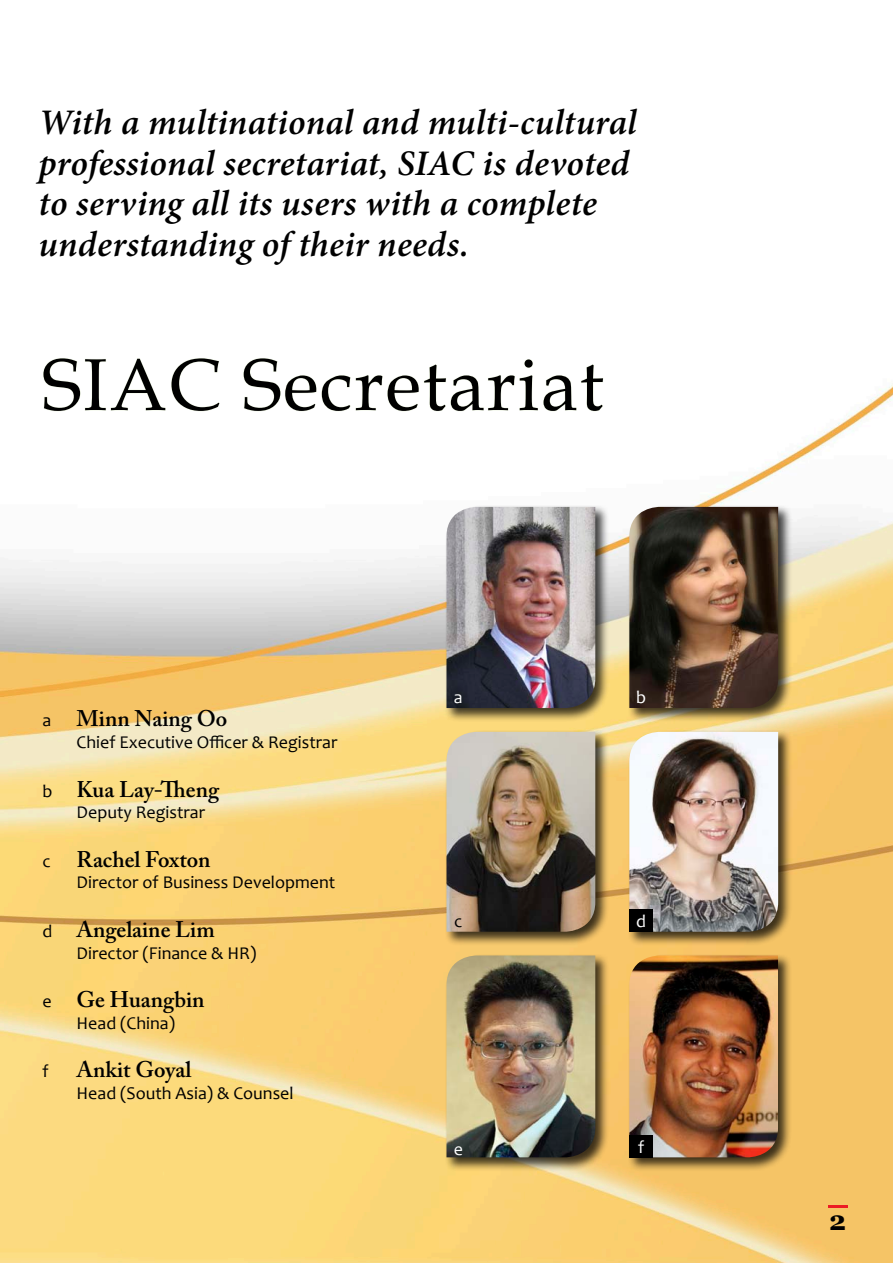
<style>
.page{position:relative;width:893px;height:1263px;background:#fff}
.page>*{position:absolute;margin:0;border:0;box-sizing:border-box;transform-origin:0 0}
.t1{font:73.5px "Book Antiqua";letter-spacing:.025em;color:#000}
.t2{font:italic 600 36px/40.5px "Minion Pro";letter-spacing:.005em;color:#000}
.t3{font:700 27px "Georgia";color:#000}
.t4{font:600 22.5px "Adobe Caslon Pro";color:#000}
.t5{font:18px "Candara";color:#000}
.t6{font:18px "Candara";color:#fff}
.s1{font-family:"Candara";font-weight:400;font-size:18px}
</style>
<div class="page">
<img style="left:0;top:383px;width:893px;height:880px">
<svg style="left:43px;top:358px;width:177px;height:54px"></svg>
<svg style="left:243px;top:358px;width:361px;height:54px"></svg>
<div style="left:444px;top:505px;width:165px;height:217px;background:#000;opacity:.75"></div>
<img style="left:446px;top:507px;width:149px;height:201px">
<div style="left:627px;top:505px;width:165px;height:217px;background:#000;opacity:.75"></div>
<img style="left:629px;top:507px;width:149px;height:201px">
<div style="left:444px;top:730px;width:165px;height:216px;background:#000;opacity:.75"></div>
<img style="left:446px;top:732px;width:149px;height:200px">
<div style="left:627px;top:730px;width:165px;height:216px;background:#000;opacity:.75"></div>
<img style="left:629px;top:732px;width:149px;height:200px">
<div style="left:444px;top:953px;width:165px;height:218px;background:#000;opacity:.75"></div>
<img style="left:446px;top:955px;width:149px;height:202px">
<div style="left:627px;top:953px;width:165px;height:218px;background:#000;opacity:.75"></div>
<img style="left:629px;top:955px;width:149px;height:202px">
<svg style="left:828px;top:1205px;width:19px;height:2px"></svg>
<div style="left:629px;top:909px;width:24px;height:23px;background:#000"></div>
<div style="left:629px;top:1135px;width:24px;height:22px;background:#000"></div>
<p class="t2" style="left:39px;top:102px;width:600px">With a multinational and multi-cultural professional secretariat, SIAC is devoted to serving all its users with a complete understanding of their needs.</p>
<h1 class="t1" style="left:43px;top:334px;width:563px">SIAC Secretariat</h1>
<p class="t4" style="left:43px;top:705px;width:186px"><span class="s1">a</span> Minn Naing Oo</p>
<p class="t5" style="left:77px;top:731px;width:262px">Chief Executive Officer &amp; Registrar</p>
<p class="t4" style="left:43px;top:776px;width:178px"><span class="s1">b</span> Kua Lay-Theng</p>
<p class="t5" style="left:77px;top:801px;width:130px">Deputy Registrar</p>
<p class="t4" style="left:43px;top:846px;width:170px"><span class="s1">c</span> Rachel Foxton</p>
<p class="t5" style="left:77px;top:872px;width:260px">Director of Business Development</p>
<p class="t4" style="left:43px;top:916px;width:174px"><span class="s1">d</span> Angelaine Lim</p>
<p class="t5" style="left:77px;top:942px;width:181px">Director (Finance &amp; HR)</p>
<p class="t4" style="left:43px;top:986px;width:163px"><span class="s1">e</span> Ge Huangbin</p>
<p class="t5" style="left:77px;top:1012px;width:100px">Head (China)</p>
<p class="t4" style="left:43px;top:1056px;width:150px"><span class="s1">f</span> Ankit Goyal</p>
<p class="t5" style="left:77px;top:1082px;width:219px">Head (South Asia) &amp; Counsel</p>
<p class="t6" style="left:454px;top:687px;width:10px">a</p>
<p class="t5" style="left:454px;top:910px;width:10px">c</p>
<p class="t6" style="left:454px;top:1138px;width:11px">e</p>
<p class="t6" style="left:636px;top:687px;width:12px">b</p>
<p class="t6" style="left:636px;top:910px;width:11px">d</p>
<p class="t6" style="left:638px;top:1136px;width:8px">f</p>
<p class="t3" style="left:829px;top:1203px;width:18px">2</p>
</div>
